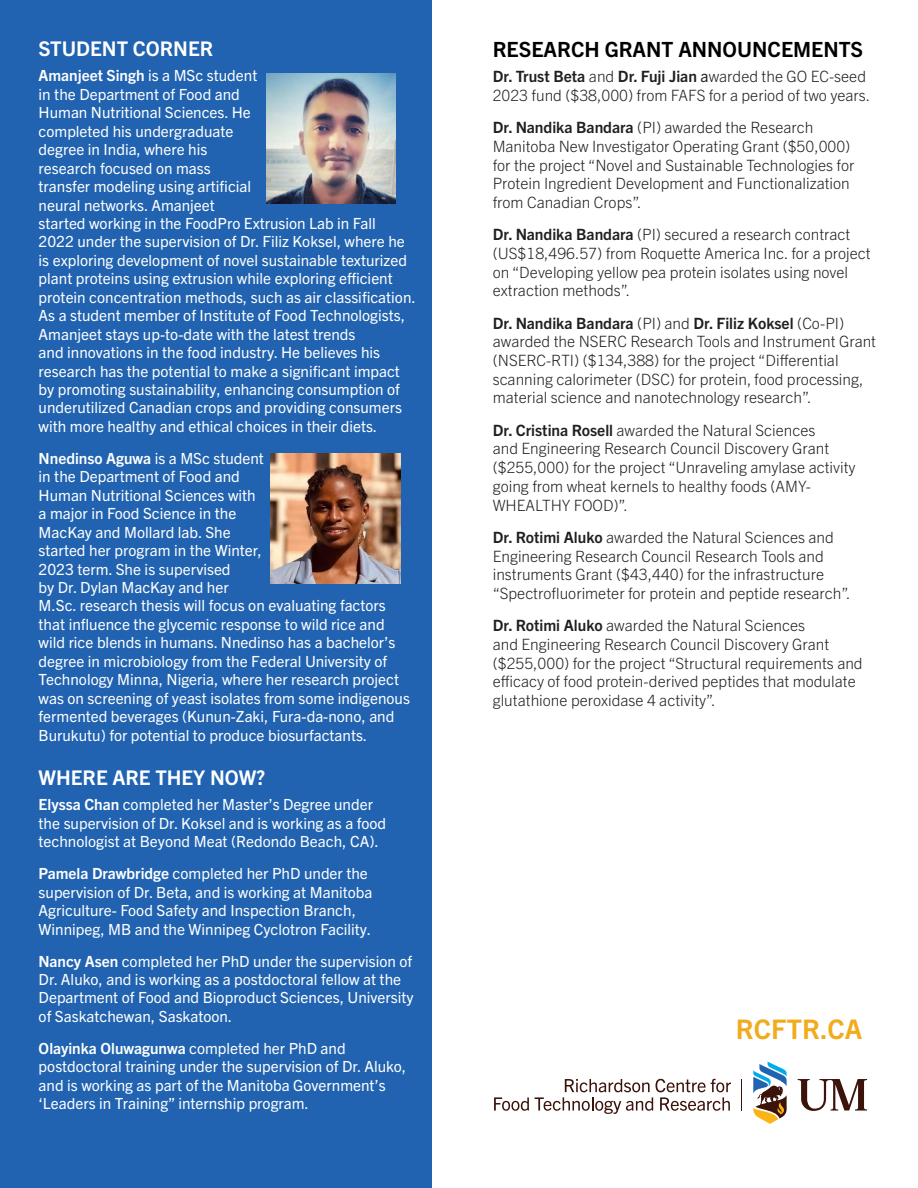
<style>
.page{position:relative;width:918px;height:1188px;background:#fff}
.page>*{position:absolute;margin:0;border:0;box-sizing:border-box;transform-origin:0 0}
.t1{font:700 27px "Trade Gothic Next LT Pro";color:#f1ab1c}
.t2{font:700 21px "Trade Gothic Next LT Pro";color:#000}
.t3{font:700 20.25px "Trade Gothic Next LT Pro";color:#fff}
.t4{font:300 15.6px/18.8px "Trade Gothic Next LT Pro";color:#231f20}
.t5{font:15.3px/18.5px "Trade Gothic Next LT Pro";color:#fff}
.s1{font-weight:700}
.s2{font-weight:400}
</style>
<div class="page">
<div style="left:0;top:1px;width:432px;height:1187px;background:#2163b0"></div>
<img style="left:266px;top:74px;width:130px;height:129px">
<img style="left:271px;top:454px;width:129px;height:129px">
<hr style="left:741px;top:1079px;width:1px;height:32px;background:#3b130a">
<svg style="left:753px;top:1061px;width:34px;height:63px"></svg>
<svg style="left:494px;top:1097px;width:35px;height:14px"></svg>
<svg style="left:535px;top:1079px;width:196px;height:35px"></svg>
<svg style="left:798px;top:1079px;width:69px;height:32px"></svg>
<p class="t3" style="left:39px;top:35px;width:176px">STUDENT CORNER</p>
<p class="t5" style="left:39px;top:66px;width:379px"><span class="s1">Amanjeet Singh</span> is a MSc student<br>in the Department of Food and<br>Human Nutritional Sciences. He<br>completed his undergraduate<br>degree in India, where his<br>research focused on mass<br>transfer modeling using artificial<br>neural networks. Amanjeet<br>started working in the FoodPro Extrusion Lab in Fall<br>2022 under the supervision of Dr. Filiz Koksel, where he is exploring development of novel sustainable texturized plant proteins using extrusion while exploring efficient protein concentration methods, such as air classification.<br>As a student member of Institute of Food Technologists, Amanjeet stays up-to-date with the latest trends<br>and innovations in the food industry. He believes his research has the potential to make a significant impact by promoting sustainability, enhancing consumption of underutilized Canadian crops and providing consumers with more healthy and ethical choices in their diets.</p>
<p class="t5" style="left:39px;top:448px;width:373px"><span class="s1">Nnedinso Aguwa</span> is a MSc student<br>in the Department of Food and<br>Human Nutritional Sciences with<br>a major in Food Science in the<br>MacKay and Mollard lab. She<br>started her program in the Winter,<br>2023 term. She is supervised<br>by Dr. Dylan MacKay and her<br>M.Sc. research thesis will focus on evaluating factors that influence the glycemic response to wild rice and wild rice blends in humans. Nnedinso has a bachelor’s degree in microbiology from the Federal University of Technology Minna, Nigeria, where her research project was on screening of yeast isolates from some indigenous fermented beverages (Kunun-Zaki, Fura-da-nono, and Burukutu) for potential to produce biosurfactants.</p>
<p class="t3" style="left:39px;top:764px;width:228px">WHERE ARE THEY NOW?</p>
<p class="t5" style="left:39px;top:795px;width:349px"><span class="s1">Elyssa Chan</span> completed her Master’s Degree under the supervision of Dr. Koksel and is working as a food technologist at Beyond Meat (Redondo Beach, CA).</p>
<p class="t5" style="left:39px;top:863px;width:335px"><span class="s1">Pamela Drawbridge</span> completed her PhD under the supervision of Dr. Beta, and is working at Manitoba Agriculture- Food Safety and Inspection Branch, Winnipeg, MB and the Winnipeg Cyclotron Facility.</p>
<p class="t5" style="left:39px;top:951px;width:376px"><span class="s1">Nancy Asen</span> completed her PhD under the supervision of Dr. Aluko, and is working as a postdoctoral fellow at the Department of Food and Bioproduct Sciences, University of Saskatchewan, Saskatoon.</p>
<p class="t5" style="left:39px;top:1038px;width:369px"><span class="s1">Olayinka Oluwagunwa</span> completed her PhD and postdoctoral training under the supervision of Dr. Aluko, and is working as part of the Manitoba Government’s ‘Leaders in Training” internship program.</p>
<p class="t2" style="left:493px;top:34px;width:372px">RESEARCH GRANT ANNOUNCEMENTS</p>
<p class="t4" style="left:493px;top:66px;width:379px"><span class="s1">Dr. Trust Beta</span> and <span class="s1">Dr. Fuji Jian</span> <span class="s2">a</span>warded the GO EC-seed<br>2023 fund ($38,000) from FAFS for a period of two years.</p>
<p class="t4" style="left:493px;top:117px;width:363px"><span class="s1">Dr. Nandika Bandara</span> (PI) awarded the Research Manitoba New Investigator Operating Grant ($50,000) for the project “Novel and Sustainable Technologies for Protein Ingredient Development and Functionalization from Canadian Crops”.</p>
<p class="t4" style="left:493px;top:224px;width:379px"><span class="s1">Dr. Nandika Bandara</span> (PI) secured a research contract (US$18,496.57) from Roquette America Inc. for a project on “Developing yellow pea protein isolates using novel extraction methods”.</p>
<p class="t4" style="left:493px;top:313px;width:385px"><span class="s1">Dr. Nandika Bandara</span> (PI) and <span class="s1">Dr. Filiz Koksel</span> (Co-PI) awarded the NSERC Research Tools and Instrument Grant (NSERC-RTI) ($134,388) for the project “Differential scanning calorimeter (DSC) for protein, food processing, material science and nanotechnology research”.</p>
<p class="t4" style="left:493px;top:420px;width:364px"><span class="s1">Dr. Cristina Rosell</span> awarded the Natural Sciences<br>and Engineering Research Council Discovery Grant ($255,000) for the project “Unraveling amylase activity going from wheat kernels to healthy foods (AMY-WHEALTHY FOOD)”.</p>
<p class="t4" style="left:493px;top:527px;width:359px"><span class="s1">Dr. Rotimi Aluko</span> awarded the Natural Sciences and Engineering Research Council Research Tools and instruments Grant ($43,440) for the infrastructure “Spectrofluorimeter for protein and peptide research”.</p>
<p class="t4" style="left:493px;top:615px;width:371px"><span class="s1">Dr. Rotimi Aluko</span> awarded the Natural Sciences<br>and Engineering Research Council Discovery Grant ($255,000) for the project “Structural requirements and efficacy of food protein-derived peptides that modulate glutathione peroxidase 4 activity”.</p>
<p class="t1" style="left:736px;top:1011px;width:128px">RCFTR.CA</p>
</div>
